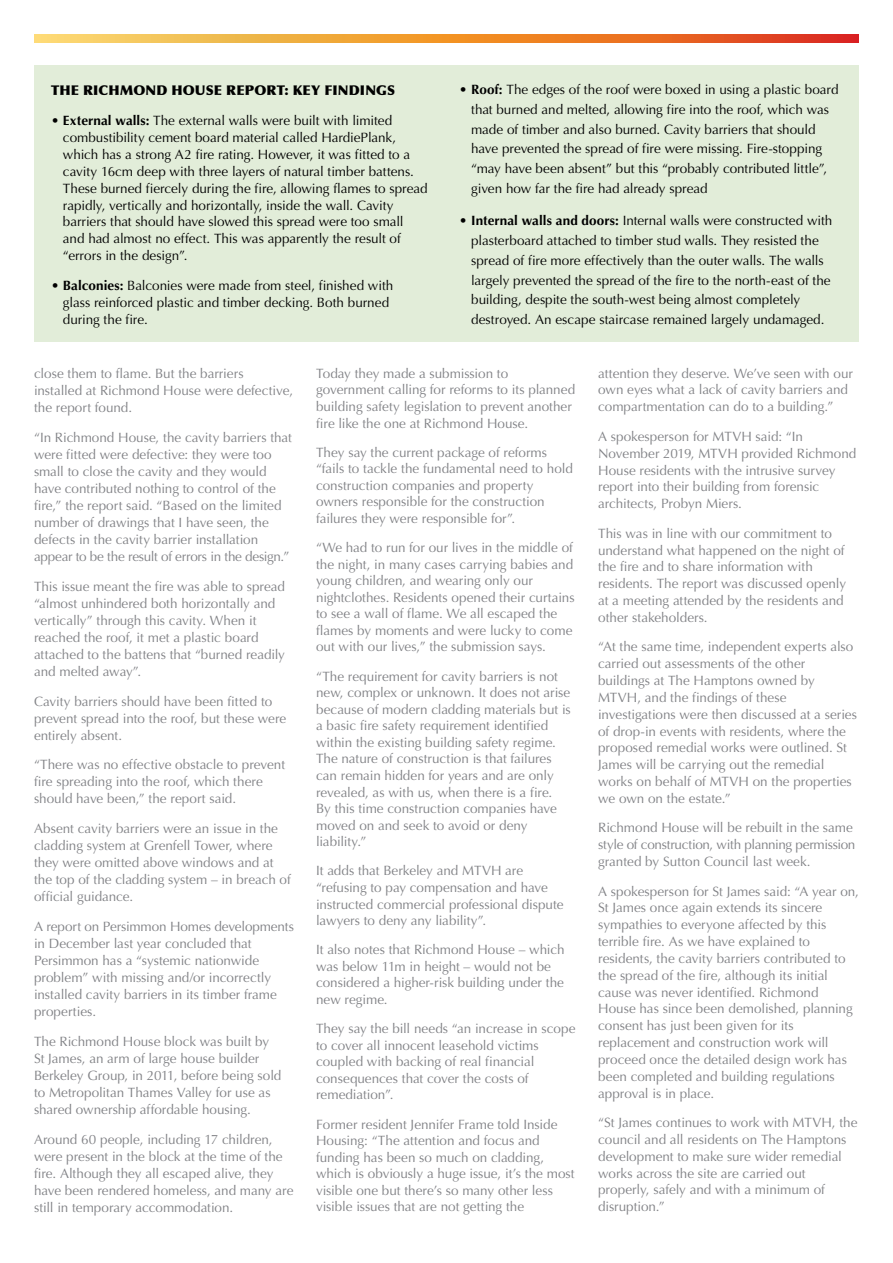
<style>
.page{position:relative;width:893px;height:1263px;background:#fff}
.page>*{position:absolute;margin:0;border:0;box-sizing:border-box;transform-origin:0 0}
.t1{font:13.5px/16.8px "Optima";color:#818286}
.t2{font:13.5px/17px "Optima";color:#000}
.t3{font:900 13.5px "Optima";letter-spacing:.01em;color:#000}
.s1{font-weight:700}
</style>
<div class="page">
<svg style="left:34px;top:34px;width:825px;height:9px;background:#ed8d36"></svg>
<div style="left:34px;top:65px;width:825px;height:276px;background:#e2edd9"></div>
<p class="t3" style="left:51px;top:82px;width:346px">THE RICHMOND HOUSE REPORT: KEY FINDINGS</p>
<p class="t2" style="left:63px;top:112px;width:366px;text-indent:-12px">• <span class="s1">External walls:</span> The external walls were built with limited combustibility cement board material called HardiePlank, which has a strong A2 fire rating. However, it was fitted to a cavity 16cm deep with three layers of natural timber battens.<br>These burned fiercely during the fire, allowing flames to spread rapidly, vertically and horizontally, inside the wall. Cavity barriers that should have slowed this spread were too small and had almost no effect. This was apparently the result of “errors in the design”.</p>
<p class="t2" style="left:63px;top:277px;width:332px;text-indent:-12px">• <span class="s1">Balconies:</span> Balconies were made from steel, finished with glass reinforced plastic and timber decking. Both burned during the fire.</p>
<p class="t2" style="left:471px;top:80px;width:369px;line-height:19.8px;text-indent:-12px">• <span class="s1">Roof:</span> The edges of the roof were boxed in using a plastic board that burned and melted, allowing fire into the roof, which was made of timber and also burned. Cavity barriers that should have prevented the spread of fire were missing. Fire-stopping “may have been absent” but this “probably contributed little”, given how far the fire had already spread</p>
<p class="t2" style="left:471px;top:211px;width:363px;line-height:19.8px;text-indent:-12px">• <span class="s1">Internal walls and doors:</span> Internal walls were constructed with plasterboard attached to timber stud walls. They resisted the spread of fire more effectively than the outer walls. The walls largely prevented the spread of the fire to the north-east of the building, despite the south-west being almost completely destroyed. An escape staircase remained largely undamaged.</p>
<p class="t1" style="left:34px;top:365px;width:261px">close them to flame. But the barriers installed at Richmond House were defective, the report found.</p>
<p class="t1" style="left:34px;top:429px;width:259px">“In Richmond House, the cavity barriers that were fitted were defective: they were too small to close the cavity and they would have contributed nothing to control of the fire,” the report said. “Based on the limited number of drawings that I have seen, the defects in the cavity barrier installation appear to be the result of errors in the design.”</p>
<p class="t1" style="left:34px;top:578px;width:253px">This issue meant the fire was able to spread “almost unhindered both horizontally and vertically” through this cavity. When it reached the roof, it met a plastic board attached to the battens that “burned readily and melted away”.</p>
<p class="t1" style="left:34px;top:693px;width:254px">Cavity barriers should have been fitted to prevent spread into the roof, but these were entirely absent.</p>
<p class="t1" style="left:34px;top:756px;width:253px">“There was no effective obstacle to prevent fire spreading into the roof, which there should have been,” the report said.</p>
<p class="t1" style="left:34px;top:820px;width:258px">Absent cavity barriers were an issue in the cladding system at Grenfell Tower, where they were omitted above windows and at the top of the cladding system – in breach of official guidance.</p>
<p class="t1" style="left:34px;top:918px;width:262px">A report on Persimmon Homes developments in December last year concluded that Persimmon has a “systemic nationwide problem” with missing and/or incorrectly installed cavity barriers in its timber frame properties.</p>
<p class="t1" style="left:34px;top:1033px;width:249px">The Richmond House block was built by St James, an arm of large house builder Berkeley Group, in 2011, before being sold to Metropolitan Thames Valley for use as shared ownership affordable housing.</p>
<p class="t1" style="left:34px;top:1131px;width:261px">Around 60 people, including 17 children, were present in the block at the time of the fire. Although they all escaped alive, they have been rendered homeless, and many are still in temporary accommodation.</p>
<p class="t1" style="left:316px;top:365px;width:261px">Today they made a submission to government calling for reforms to its planned building safety legislation to prevent another fire like the one at Richmond House.</p>
<p class="t1" style="left:316px;top:444px;width:258px">They say the current package of reforms “fails to tackle the fundamental need to hold construction companies and property owners responsible for the construction failures they were responsible for”.</p>
<p class="t1" style="left:316px;top:540px;width:260px">“We had to run for our lives in the middle of the night, in many cases carrying babies and young children, and wearing only our nightclothes. Residents opened their curtains to see a wall of flame. We all escaped the flames by moments and were lucky to come out with our lives,” the submission says.</p>
<p class="t1" style="left:316px;top:668px;width:256px">“The requirement for cavity barriers is not new, complex or unknown. It does not arise because of modern cladding materials but is a basic fire safety requirement identified within the existing building safety regime.<br>The nature of construction is that failures can remain hidden for years and are only revealed, as with us, when there is a fire.<br>By this time construction companies have moved on and seek to avoid or deny liability.”</p>
<p class="t1" style="left:316px;top:863px;width:249px">It adds that Berkeley and MTVH are “refusing to pay compensation and have instructed commercial professional dispute lawyers to deny any liability”.</p>
<p class="t1" style="left:316px;top:942px;width:250px">It also notes that Richmond House – which was below 11m in height – would not be considered a higher-risk building under the new regime.</p>
<p class="t1" style="left:316px;top:1021px;width:261px">They say the bill needs “an increase in scope to cover all innocent leasehold victims coupled with backing of real financial consequences that cover the costs of remediation”.</p>
<p class="t1" style="left:316px;top:1116px;width:260px">Former resident Jennifer Frame told Inside Housing: “The attention and focus and funding has been so much on cladding, which is obviously a huge issue, it’s the most visible one but there’s so many other less visible issues that are not getting the</p>
<p class="t1" style="left:598px;top:365px;width:256px">attention they deserve. We’ve seen with our own eyes what a lack of cavity barriers and compartmentation can do to a building.”</p>
<p class="t1" style="left:598px;top:428px;width:260px">A spokesperson for MTVH said: “In November 2019, MTVH provided Richmond House residents with the intrusive survey report into their building from forensic architects, Probyn Miers.</p>
<p class="t1" style="left:598px;top:525px;width:249px">This was in line with our commitment to understand what happened on the night of the fire and to share information with residents. The report was discussed openly at a meeting attended by the residents and other stakeholders.</p>
<p class="t1" style="left:598px;top:639px;width:260px">“At the same time, independent experts also carried out assessments of the other buildings at The Hamptons owned by MTVH, and the findings of these investigations were then discussed at a series of drop-in events with residents, where the proposed remedial works were outlined. St James will be carrying out the remedial works on behalf of MTVH on the properties we own on the estate.”</p>
<p class="t1" style="left:598px;top:820px;width:259px">Richmond House will be rebuilt in the same style of construction, with planning permission granted by Sutton Council last week.</p>
<p class="t1" style="left:598px;top:883px;width:262px">A spokesperson for St James said: “A year on, St James once again extends its sincere sympathies to everyone affected by this terrible fire. As we have explained to residents, the cavity barriers contributed to the spread of the fire, although its initial cause was never identified. Richmond House has since been demolished, planning consent has just been given for its replacement and construction work will proceed once the detailed design work has been completed and building regulations approval is in place.</p>
<p class="t1" style="left:598px;top:1114px;width:261px">“St James continues to work with MTVH, the council and all residents on The Hamptons development to make sure wider remedial works across the site are carried out properly, safely and with a minimum of disruption.”</p>
</div>
